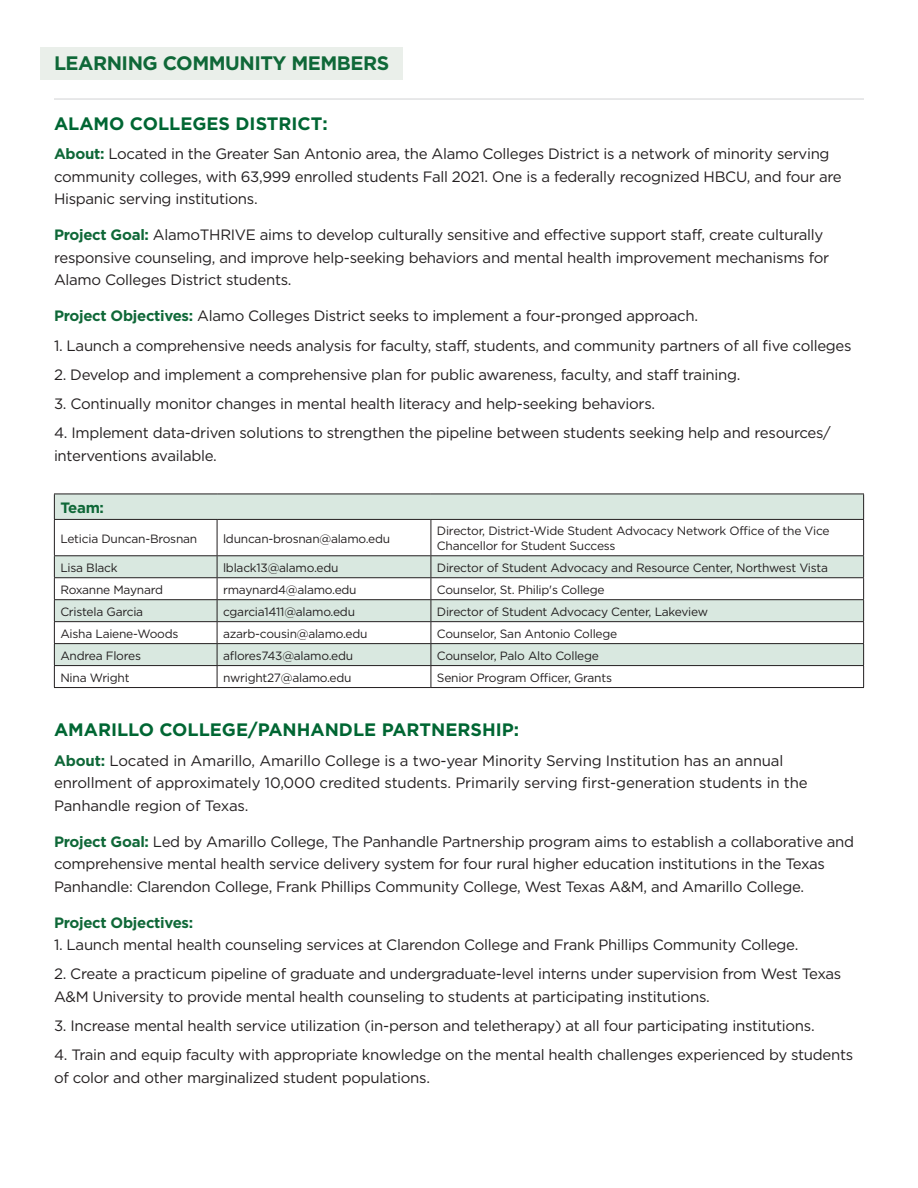
<style>
.page{position:relative;width:918px;height:1188px;background:#fff}
.page>*{position:absolute;margin:0;border:0;box-sizing:border-box;transform-origin:0 0}
.Shaded_Headers{font:700 19.5px "Gotham HTF";letter-spacing:-.025em;color:#0f6838}
.t1{font:700 18px "Gotham HTF";color:#063}
.t2{font:15px/22.5px "Gotham HTF";letter-spacing:-.02em;color:#231f20}
.t3{font:700 15px "Gotham HTF";letter-spacing:-.02em;color:#0f6838}
.t4{font:12px/14.4px "Gotham HTF";letter-spacing:-.02em;color:#231f20}
.s1{font-weight:700;color:#0f6838}
</style>
<div class="page">
<svg style="left:55px;top:495px;width:808px;height:170px;fill:#d9e8e0"></svg>
<svg style="left:863px;top:495px;width:1px;height:24px"></svg>
<hr style="left:217px;top:519px;width:214px;height:1px;background:#231f20">
<hr style="left:431px;top:519px;width:433px;height:1px;background:#231f20">
<hr style="left:431px;top:520px;width:1px;height:35px;background:#231f20">
<hr style="left:863px;top:520px;width:1px;height:35px;background:#231f20">
<hr style="left:217px;top:555px;width:214px;height:1px;background:#231f20">
<hr style="left:431px;top:555px;width:433px;height:1px;background:#231f20">
<hr style="left:217px;top:621px;width:214px;height:1px;background:#231f20">
<hr style="left:431px;top:621px;width:433px;height:1px;background:#231f20">
<hr style="left:217px;top:643px;width:214px;height:1px;background:#231f20">
<hr style="left:431px;top:643px;width:433px;height:1px;background:#231f20">
<hr style="left:217px;top:665px;width:214px;height:1px;background:#231f20">
<hr style="left:431px;top:665px;width:433px;height:1px;background:#231f20">
<hr style="left:217px;top:687px;width:214px;height:1px;background:#231f20">
<hr style="left:431px;top:687px;width:433px;height:1px;background:#231f20">
<hr style="left:54px;top:494px;width:163px;height:1px;background:#231f20">
<svg style="left:54px;top:494px;width:1px;height:25px"></svg>
<hr style="left:217px;top:494px;width:214px;height:1px;background:#231f20">
<hr style="left:431px;top:494px;width:433px;height:1px;background:#231f20">
<hr style="left:54px;top:519px;width:163px;height:1px;background:#231f20">
<hr style="left:54px;top:520px;width:1px;height:35px;background:#231f20">
<hr style="left:217px;top:520px;width:1px;height:35px;background:#231f20">
<hr style="left:54px;top:555px;width:163px;height:1px;background:#231f20">
<hr style="left:54px;top:621px;width:163px;height:1px;background:#231f20">
<hr style="left:54px;top:643px;width:163px;height:1px;background:#231f20">
<hr style="left:54px;top:665px;width:163px;height:1px;background:#231f20">
<hr style="left:54px;top:687px;width:163px;height:1px;background:#231f20">
<hr style="left:54px;top:577px;width:163px;height:1px;background:#231f20">
<svg style="left:54px;top:556px;width:1px;height:131px"></svg>
<hr style="left:54px;top:599px;width:163px;height:1px;background:#231f20">
<hr style="left:217px;top:577px;width:214px;height:1px;background:#231f20">
<svg style="left:217px;top:556px;width:1px;height:131px"></svg>
<hr style="left:431px;top:577px;width:433px;height:1px;background:#231f20">
<svg style="left:431px;top:556px;width:1px;height:131px"></svg>
<svg style="left:863px;top:556px;width:1px;height:131px"></svg>
<hr style="left:217px;top:599px;width:214px;height:1px;background:#231f20">
<hr style="left:431px;top:599px;width:433px;height:1px;background:#231f20">
<hr style="left:54px;top:99px;width:810px;height:1px;background:#d1d2d4">
<div style="left:40px;top:47px;width:363px;height:33px;background:#eaefea"></div>
<p class="Shaded_Headers" style="left:54px;top:52px;width:337px">LEARNING COMMUNITY MEMBERS</p>
<p class="t1" style="left:54px;top:113px;width:275px">ALAMO COLLEGES DISTRICT:</p>
<p class="t2" style="left:54px;top:143px;width:789px"><span class="s1">About:</span> Located in the Greater San Antonio area, the Alamo Colleges District is a network of minority serving community colleges, with 63,999 enrolled students Fall 2021. One is a federally recognized HBCU, and four are<br>Hispanic serving institutions.</p>
<p class="t2" style="left:54px;top:224px;width:777px"><span class="s1">Project Goal:</span> AlamoTHRIVE aims to develop culturally sensitive and effective support staff, create culturally responsive counseling, and improve help-seeking behaviors and mental health improvement mechanisms for<br>Alamo Colleges District students.</p>
<p class="t2" style="left:54px;top:305px;width:646px"><span class="s1">Project Objectives:</span> Alamo Colleges District seeks to implement a four-pronged approach.</p>
<p class="t2" style="left:54px;top:334px;width:799px">1. Launch a comprehensive needs analysis for faculty, staff, students, and community partners of all five colleges</p>
<p class="t2" style="left:54px;top:363px;width:688px">2. Develop and implement a comprehensive plan for public awareness, faculty, and staff training.</p>
<p class="t2" style="left:54px;top:392px;width:603px">3. Continually monitor changes in mental health literacy and help-seeking behaviors.</p>
<p class="t2" style="left:54px;top:422px;width:778px">4. Implement data-driven solutions to strengthen the pipeline between students seeking help and resources/ interventions available.</p>
<p class="t3" style="left:60px;top:499px;width:45px">Team:</p>
<p class="t4" style="left:60px;top:531px;width:138px">Leticia Duncan-Brosnan</p>
<p class="t4" style="left:223px;top:531px;width:169px">lduncan-brosnan@alamo.edu</p>
<p class="t4" style="left:437px;top:524px;width:394px">Director, District-Wide Student Advocacy Network Office of the Vice<br>Chancellor for Student Success</p>
<p class="t4" style="left:60px;top:560px;width:59px">Lisa Black</p>
<p class="t4" style="left:223px;top:560px;width:117px">lblack13@alamo.edu</p>
<p class="t4" style="left:437px;top:560px;width:393px">Director of Student Advocacy and Resource Center, Northwest Vista</p>
<p class="t4" style="left:60px;top:582px;width:104px">Roxanne Maynard</p>
<p class="t4" style="left:223px;top:582px;width:135px">rmaynard4@alamo.edu</p>
<p class="t4" style="left:437px;top:582px;width:169px">Counselor, St. Philip's College</p>
<p class="t4" style="left:60px;top:604px;width:84px">Cristela Garcia</p>
<p class="t4" style="left:223px;top:604px;width:133px">cgarcia1411@alamo.edu</p>
<p class="t4" style="left:437px;top:604px;width:273px">Director of Student Advocacy Center, Lakeview</p>
<p class="t4" style="left:60px;top:626px;width:120px">Aisha Laiene-Woods</p>
<p class="t4" style="left:223px;top:626px;width:146px">azarb-cousin@alamo.edu</p>
<p class="t4" style="left:437px;top:626px;width:182px">Counselor, San Antonio College</p>
<p class="t4" style="left:60px;top:648px;width:82px">Andrea Flores</p>
<p class="t4" style="left:223px;top:648px;width:132px">aflores743@alamo.edu</p>
<p class="t4" style="left:437px;top:648px;width:164px">Counselor, Palo Alto College</p>
<p class="t4" style="left:60px;top:670px;width:71px">Nina Wright</p>
<p class="t4" style="left:223px;top:670px;width:130px">nwright27@alamo.edu</p>
<p class="t4" style="left:437px;top:670px;width:177px">Senior Program Officer, Grants</p>
<p class="t1" style="left:54px;top:720px;width:467px">AMARILLO COLLEGE/PANHANDLE PARTNERSHIP:</p>
<p class="t2" style="left:54px;top:749px;width:755px"><span class="s1">About:</span> Located in Amarillo, Amarillo College is a two-year Minority Serving Institution has an annual enrollment of approximately 10,000 credited students. Primarily serving first-generation students in the<br>Panhandle region of Texas.</p>
<p class="t2" style="left:54px;top:830px;width:802px"><span class="s1">Project Goal:</span> Led by Amarillo College, The Panhandle Partnership program aims to establish a collaborative and comprehensive mental health service delivery system for four rural higher education institutions in the Texas<br>Panhandle: Clarendon College, Frank Phillips Community College, West Texas A&amp;M, and Amarillo College.</p>
<p class="t3" style="left:54px;top:914px;width:141px">Project Objectives:</p>
<p class="t2" style="left:54px;top:933px;width:746px">1. Launch mental health counseling services at Clarendon College and Frank Phillips Community College.</p>
<p class="t2" style="left:54px;top:963px;width:789px">2. Create a practicum pipeline of graduate and undergraduate-level interns under supervision from West Texas<br>A&amp;M University to provide mental health counseling to students at participating institutions.</p>
<p class="t2" style="left:54px;top:1014px;width:762px">3. Increase mental health service utilization (in-person and teletherapy) at all four participating institutions.</p>
<p class="t2" style="left:54px;top:1044px;width:801px">4. Train and equip faculty with appropriate knowledge on the mental health challenges experienced by students of color and other marginalized student populations.</p>
</div>
